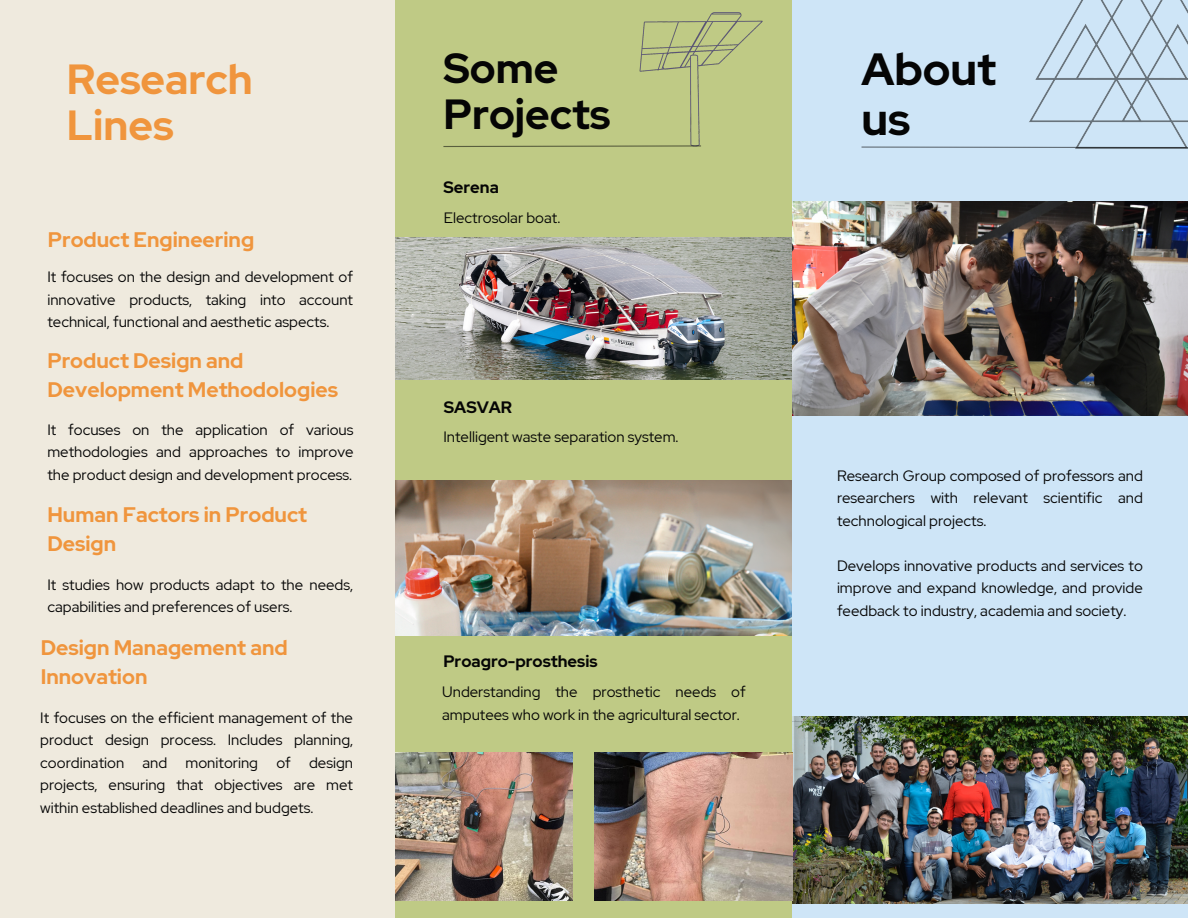
<style>
.page{position:relative;width:1188px;height:918px;background:#efeade}
.page>*{position:absolute;margin:0;border:0;box-sizing:border-box;transform-origin:0 0}
.t1{font:700 45px/49.5px "Red Hat Display";color:#050505}
.t2{font:700 42px "Red Hat Display";color:#f0953d}
.t3{font:700 42px "Red Hat Display";color:#050505}
.t4{font:700 21px/29.2px "Red Hat Display";color:#f0953d}
.t5{font:700 16.5px "Red Hat Display";color:#050505}
.t6{font:15px/22.5px "Red Hat Display";color:#050505;text-align:justify}
</style>
<div class="page">
<div style="left:792px;top:0;width:396px;height:918px;background:#cee5f7"></div>
<div style="left:396px;top:0;width:396px;height:918px;background:#bfca85"></div>
<img style="left:639px;top:12px;width:124px;height:133px">
<img style="left:396px;top:481px;width:396px;height:155px">
<img style="left:396px;top:238px;width:396px;height:141px">
<img style="left:792px;top:717px;width:396px;height:187px">
<img style="left:792px;top:202px;width:396px;height:214px">
<img style="left:1029px;top:0;width:159px;height:146px">
<svg style="left:861px;top:146px;width:327px;height:3px"></svg>
<svg style="left:443px;top:145px;width:258px;height:2px"></svg>
<img style="left:396px;top:753px;width:177px;height:147px">
<img style="left:594px;top:753px;width:198px;height:147px">
<p class="t2" style="left:67px;top:51px;width:187px">Research</p>
<p class="t2" style="left:67px;top:98px;width:108px">Lines</p>
<p class="t4" style="left:48px;top:224px;width:208px">Product Engineering</p>
<p class="t6" style="left:47px;top:266px;width:307px">It focuses on the design and development of innovative products, taking into account technical, functional and aesthetic aspects.</p>
<p class="t4" style="left:47px;top:345px;width:292px">Product Design and<br>Development Methodologies</p>
<p class="t6" style="left:47px;top:418px;width:308px">It focuses on the application of various methodologies and approaches to improve the product design and development process.</p>
<p class="t4" style="left:47px;top:500px;width:261px">Human Factors in Product<br>Design</p>
<p class="t6" style="left:47px;top:573px;width:307px">It studies how products adapt to the needs, capabilities and preferences of users.</p>
<p class="t4" style="left:41px;top:633px;width:249px">Design Management and<br>Innovation</p>
<p class="t6" style="left:40px;top:706px;width:314px">It focuses on the efficient management of the product design process. Includes planning, coordination and monitoring of design projects, ensuring that objectives are met within established deadlines and budgets.</p>
<p class="t3" style="left:443px;top:40px;width:117px">Some</p>
<p class="t3" style="left:443px;top:86px;width:169px">Projects</p>
<p class="t5" style="left:443px;top:176px;width:57px">Serena</p>
<p class="t6" style="left:444px;top:206px;width:118px">Electrosolar boat.</p>
<p class="t5" style="left:444px;top:396px;width:70px">SASVAR</p>
<p class="t6" style="left:443px;top:426px;width:237px">Intelligent waste separation system.</p>
<p class="t5" style="left:443px;top:651px;width:156px">Proagro-prosthesis</p>
<p class="t6" style="left:442px;top:681px;width:305px">Understanding the prosthetic needs of amputees who work in the agricultural sector.</p>
<p class="t1" style="left:862px;top:44px;width:136px">About us</p>
<p class="t6" style="left:837px;top:464px;width:307px">Research Group composed of professors and researchers with relevant scientific and technological projects.</p>
<p class="t6" style="left:837px;top:554px;width:307px">Develops innovative products and services to improve and expand knowledge, and provide feedback to industry, academia and society.</p>
</div>
